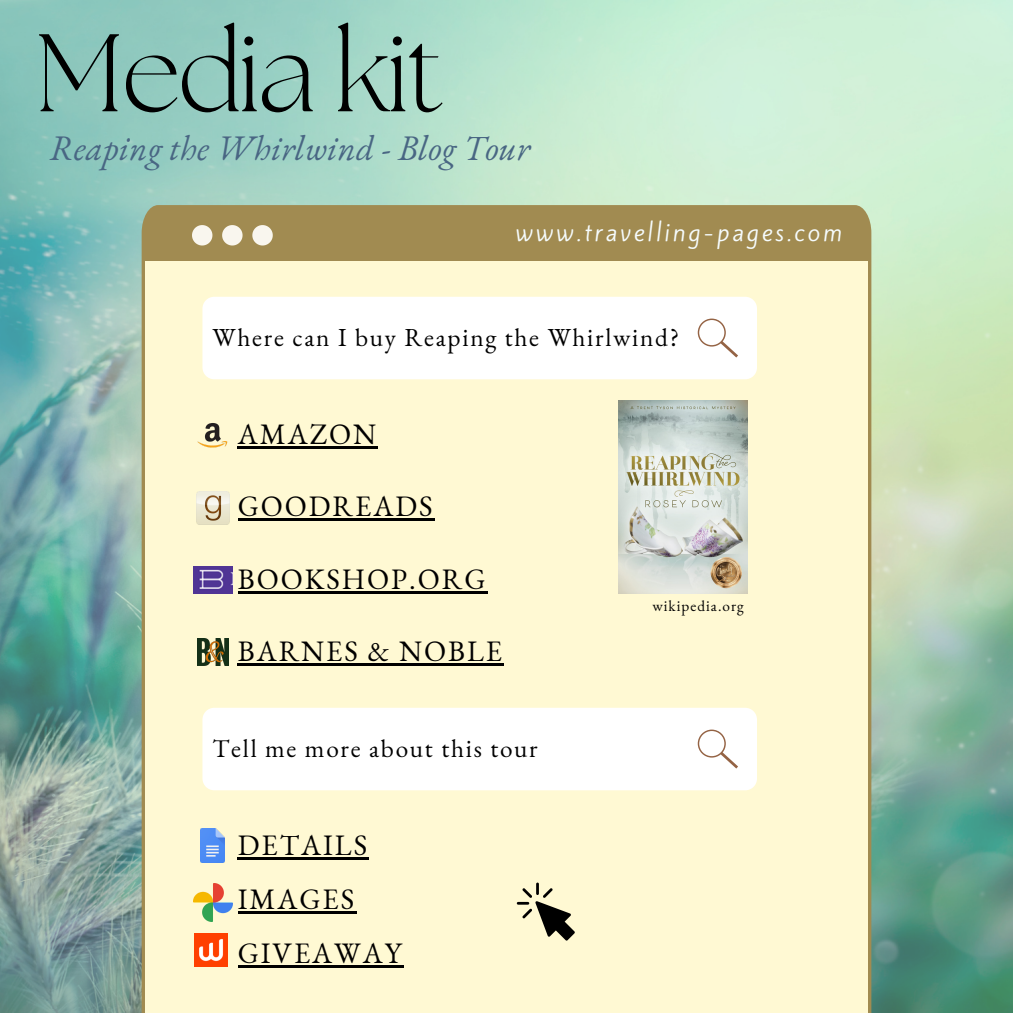
<style>
.page{position:relative;width:1013px;height:1013px;background:#fff}
.page>*{position:absolute;margin:0;border:0;box-sizing:border-box;transform-origin:0 0}
.t1{font:300 110px "The Seasons";letter-spacing:-.03em;color:#000}
.t2{font:italic 35px "EB Garamond";letter-spacing:.005em;color:#496683}
.t3{font:28.88px "EB Garamond";letter-spacing:.07em;color:#000}
.t4{font:25.25px "EB Garamond";letter-spacing:.07em;color:#000}
.t5{font:23.12px "Kite One";letter-spacing:.12em;color:#f6fcfd}
.t6{font:15.25px "EB Garamond";letter-spacing:.07em;color:#000}
</style>
<div class="page">
<img style="left:0;top:0;width:1012px;height:1012px">
<div style="left:142px;top:205px;width:729px;height:807px;background:#a18b51"></div>
<svg style="left:192px;top:225px;width:20px;height:20px"></svg>
<svg style="left:252px;top:225px;width:21px;height:20px"></svg>
<svg style="left:222px;top:225px;width:20px;height:20px"></svg>
<div style="left:145px;top:260px;width:722px;height:752px;background:#fff9d3"></div>
<div style="left:202px;top:297px;width:555px;height:82px;background:#fff;border-radius:12px"></div>
<svg style="left:697px;top:318px;width:41px;height:39px"></svg>
<img style="left:197px;top:423px;width:41px;height:26px">
<img style="left:196px;top:491px;width:33px;height:33px">
<img style="left:194px;top:567px;width:38px;height:26px">
<img style="left:198px;top:638px;width:30px;height:27px">
<div style="left:202px;top:707px;width:555px;height:83px;background:#fff;border-radius:12px"></div>
<svg style="left:697px;top:729px;width:41px;height:39px"></svg>
<img style="left:200px;top:829px;width:25px;height:33px">
<img style="left:194px;top:883px;width:38px;height:38px">
<img style="left:195px;top:933px;width:32px;height:33px">
<img style="left:619px;top:400px;width:128px;height:193px">
<svg style="left:517px;top:882px;width:58px;height:58px"></svg>
<hr style="left:238px;top:446px;width:140px;height:3px;background:#000">
<hr style="left:238px;top:518px;width:196px;height:3px;background:#000">
<hr style="left:238px;top:590px;width:249px;height:3px;background:#000">
<hr style="left:238px;top:663px;width:266px;height:3px;background:#000">
<hr style="left:238px;top:856px;width:131px;height:3px;background:#000">
<hr style="left:238px;top:910px;width:118px;height:3px;background:#000">
<hr style="left:238px;top:964px;width:165px;height:3px;background:#000">
<p class="t1" style="left:34px;top:23px;width:410px">Media kit</p>
<p class="t2" style="left:50px;top:125px;width:482px">Reaping the Whirlwind - Blog Tour</p>
<p class="t5" style="left:515px;top:216px;width:328px">www.travelling-pages.com</p>
<p class="t4" style="left:213px;top:321px;width:468px">Where can I buy Reaping the Whirlwind?</p>
<p class="t3" style="left:238px;top:415px;width:140px">AMAZON</p>
<p class="t3" style="left:238px;top:487px;width:196px">GOODREADS</p>
<p class="t3" style="left:238px;top:559px;width:249px">BOOKSHOP.ORG</p>
<p class="t3" style="left:238px;top:632px;width:266px">BARNES &amp; NOBLE</p>
<p class="t4" style="left:213px;top:731px;width:326px">Tell me more about this tour</p>
<p class="t3" style="left:238px;top:825px;width:131px">DETAILS</p>
<p class="t3" style="left:238px;top:879px;width:118px">IMAGES</p>
<p class="t3" style="left:238px;top:933px;width:165px">GIVEAWAY</p>
<p class="t6" style="left:652px;top:595px;width:93px">wikipedia.org</p>
</div>
